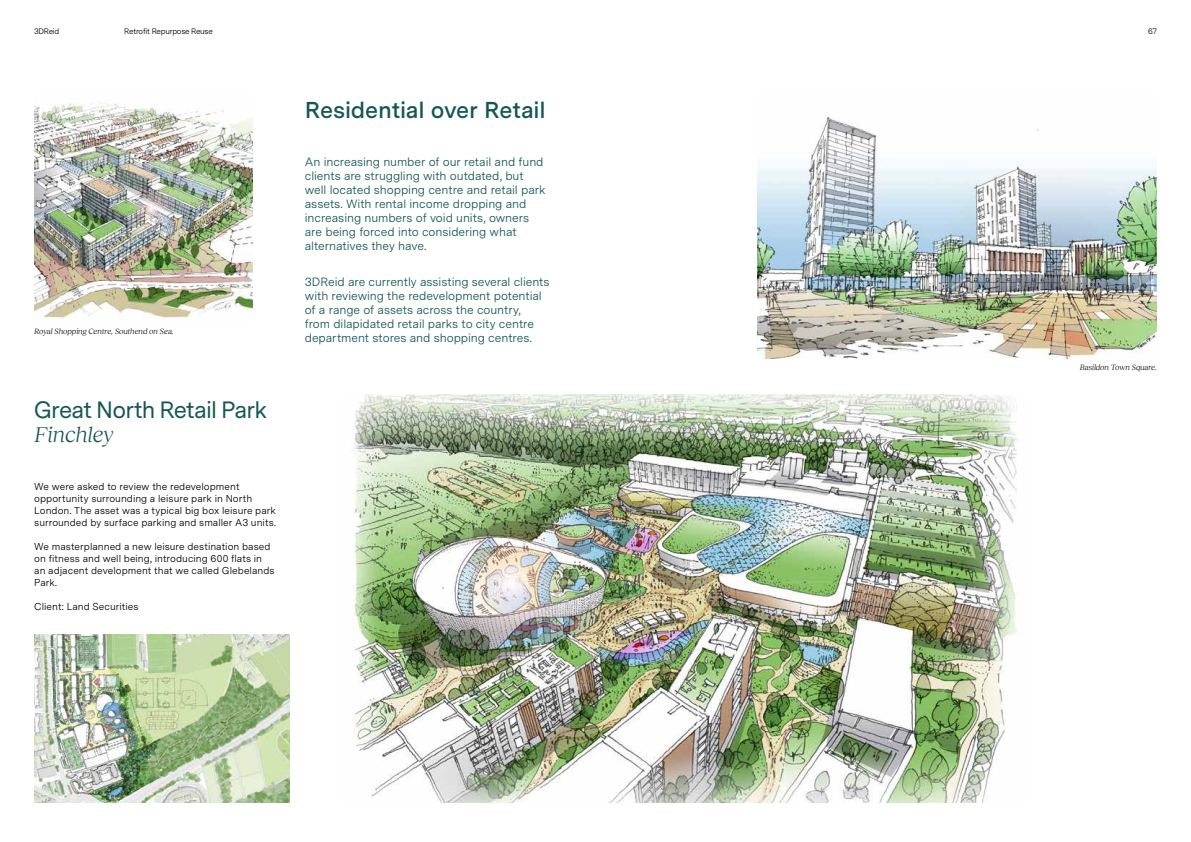
<style>
.page{position:relative;width:1191px;height:842px;background:#fff}
.page>*{position:absolute;margin:0;border:0;box-sizing:border-box;transform-origin:0 0}
.t1{font:600 23px "Messina Sans";letter-spacing:-.01em;color:#165755}
.t2{font:22px "Messina Sans";letter-spacing:-.005em;color:#165755}
.t3{font:italic 22px "Reckless Neue";letter-spacing:-.015em;color:#165755}
.t4{font:12px/14px "Messina Sans";letter-spacing:-.005em;color:#165755}
.t5{font:10px/12px "Messina Sans";letter-spacing:.005em;color:#000}
.t6{font:italic 8px "Reckless Neue";color:#000}
.t7{font:8px "Messina Sans";letter-spacing:-.03em;color:#000}
</style>
<div class="page">
<img style="left:34px;top:103px;width:219px;height:216px">
<img style="left:34px;top:634px;width:256px;height:168px">
<img style="left:758px;top:116px;width:399px;height:242px">
<img style="left:353px;top:394px;width:664px;height:408px">
<p class="t7" style="left:34px;top:25px;width:27px">3DReid</p>
<p class="t7" style="left:124px;top:25px;width:90px">Retrofit Repurpose Reuse</p>
<p class="t7" style="left:1148px;top:25px;width:11px">67</p>
<p class="t6" style="left:34px;top:326px;width:141px">Royal Shopping Centre, Southend on Sea.</p>
<h2 class="t2" style="left:34px;top:395px;width:234px">Great North Retail Park</h2>
<h2 class="t3" style="left:34px;top:419px;width:81px">Finchley</h2>
<p class="t5" style="left:34px;top:480px;width:243px">We were asked to review the redevelopment opportunity surrounding a leisure park in North London. The asset was a typical big box leisure park surrounded by surface parking and smaller A3 units.</p>
<p class="t5" style="left:34px;top:540px;width:242px">We masterplanned a new leisure destination based on fitness and well being, introducing 600 flats in an adjacent development that we called Glebelands Park.</p>
<p class="t5" style="left:34px;top:600px;width:106px">Client: Land Securities</p>
<h1 class="t1" style="left:305px;top:93px;width:242px">Residential over Retail</h1>
<p class="t4" style="left:305px;top:154px;width:242px">An increasing number of our retail and fund clients are struggling with outdated, but well located shopping centre and retail park assets. With rental income dropping and increasing numbers of void units, owners are being forced into considering what alternatives they have.</p>
<p class="t4" style="left:305px;top:274px;width:246px">3DReid are currently assisting several clients with reviewing the redevelopment potential of a range of assets across the country,<br>from dilapidated retail parks to city centre department stores and shopping centres.</p>
<p class="t6" style="left:1079px;top:362px;width:79px">Basildon Town Square.</p>
</div>
